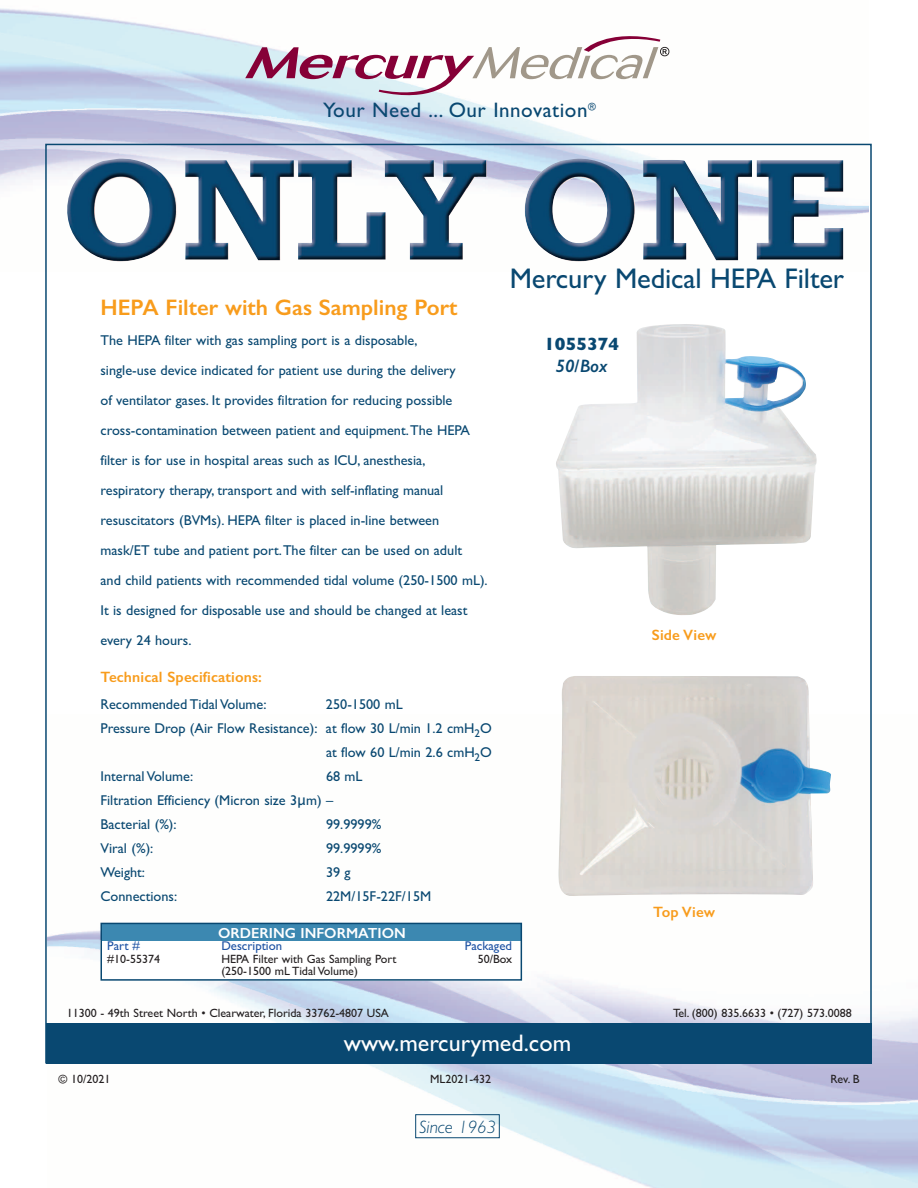
<style>
.page{position:relative;width:918px;height:1188px;background:#fff}
.page>*{position:absolute;margin:0;border:0;box-sizing:border-box;transform-origin:0 0}
.t1{font:28.5px "Gill Sans";letter-spacing:-.005em;color:#094871}
.t2{font:24px "Gill Sans";color:#fff}
.t3{font:600 22.5px "Gill Sans";color:#f89c1c}
.t4{font:21px "Gill Sans";letter-spacing:.025em;color:#094871}
.t5{font:italic 300 18px "Gill Sans";color:#094871}
.t6{font:700 18px "Gill Sans";color:#094871}
.t7{font:italic 600 18px "Gill Sans";color:#094871}
.t8{font:600 15px "Gill Sans";letter-spacing:.01em;color:#f89c1c}
.t9{font:600 14.7px "Gill Sans";color:#fff}
.t10{font:14.25px/30px "Gill Sans";color:#094871}
.t11{font:12.75px "Gill Sans";color:#1d52a3}
.t12{font:12px "Gill Sans";color:#231f20}
.s1{font-family:"Lucida Grande"}
</style>
<div class="page">
<img style="left:66px;top:158px;width:777px;height:104px">
<img style="left:48px;top:922px;width:870px;height:266px">
<svg style="left:245px;top:36px;width:424px;height:59px"></svg>
<div style="left:46px;top:1023px;width:825px;height:41px;background:#094871"></div>
<div style="left:416px;top:1114px;width:84px;height:24px;border:1px solid #094871"></div>
<div style="left:100px;top:940px;width:421px;height:40px;background:#fff"></div>
<div style="left:102px;top:924px;width:419px;height:16px;background:#3c88b1"></div>
<div style="left:100px;top:923px;width:422px;height:58px;border:2px solid #094871"></div>
<img style="left:556px;top:324px;width:261px;height:291px">
<img style="left:558px;top:676px;width:273px;height:220px">
<h3 class="t4" style="left:323px;top:103px;width:274px">Your Need ... Our Innovation<sup>®</sup></h3>
<h3 class="t3" style="left:100px;top:300px;width:359px">HEPA Filter with Gas Sampling Port</h3>
<p class="t10" style="left:100px;top:327px;width:389px">The HEPA filter with gas sampling port is a disposable,<br>single-use device indicated for patient use during the delivery<br>of ventilator gases. It provides filtration for reducing possible cross-contamination between patient and equipment. The HEPA filter is for use in hospital areas such as ICU, anesthesia, respiratory therapy, transport and with self-inflating manual resuscitators (BVMs). HEPA filter is placed in-line between mask/ET tube and patient port. The filter can be used on adult<br>and child patients with recommended tidal volume (250-1500 mL).<br>It is designed for disposable use and should be changed at least every 24 hours.</p>
<p class="t8" style="left:100px;top:672px;width:163px">Technical Specifications:</p>
<p class="t10" style="left:100px;top:691px;width:168px">Recommended Tidal Volume:</p>
<p class="t10" style="left:326px;top:691px;width:78px">250-1500 mL</p>
<p class="t10" style="left:100px;top:715px;width:393px">Pressure Drop (Air Flow Resistance): at flow 30 L/min 1.2 cmH<sub>2</sub>O</p>
<p class="t10" style="left:326px;top:739px;width:167px">at flow 60 L/min 2.6 cmH<sub>2</sub>O</p>
<p class="t10" style="left:100px;top:763px;width:94px">Internal Volume:</p>
<p class="t10" style="left:100px;top:766px;width:264px;line-height:24px;text-indent:226px">68 mL<br>Filtration Efficiency (Micron size 3<span class="s1">µ</span>m) –<br>Bacterial (%):</p>
<p class="t10" style="left:326px;top:811px;width:57px">99.9999%</p>
<p class="t10" style="left:101px;top:835px;width:54px">Viral (%):</p>
<p class="t10" style="left:326px;top:835px;width:57px">99.9999%</p>
<p class="t10" style="left:101px;top:859px;width:46px">Weight:</p>
<p class="t10" style="left:326px;top:859px;width:26px">39 g</p>
<p class="t10" style="left:101px;top:883px;width:78px">Connections:</p>
<p class="t10" style="left:326px;top:883px;width:107px">22M/15F-22F/15M</p>
<p class="t9" style="left:218px;top:928px;width:189px">ORDERING INFORMATION</p>
<h1 class="t1" style="left:510px;top:269px;width:336px">Mercury Medical HEPA Filter</h1>
<p class="t6" style="left:544px;top:338px;width:76px">1055374</p>
<p class="t7" style="left:556px;top:355px;width:53px">50/Box</p>
<p class="t8" style="left:652px;top:629px;width:66px">Side View</p>
<p class="t8" style="left:653px;top:907px;width:64px">Top View</p>
<p class="t11" style="left:107px;top:942px;width:34px">Part #</p>
<p class="t11" style="left:221px;top:942px;width:62px">Description</p>
<p class="t11" style="left:465px;top:942px;width:49px">Packaged</p>
<p class="t12" style="left:107px;top:954px;width:54px">#10-55374</p>
<p class="t12" style="left:221px;top:954px;width:177px">HEPA Filter with Gas Sampling Port</p>
<p class="t12" style="left:478px;top:954px;width:36px">50/Box</p>
<p class="t12" style="left:221px;top:967px;width:138px">(250-1500 mL Tidal Volume)</p>
<p class="t12" style="left:67px;top:1009px;width:324px">11300 - 49th Street North • Clearwater, Florida 33762-4807 USA</p>
<p class="t12" style="left:673px;top:1009px;width:180px">Tel. (800) 835.6633 • (727) 573.0088</p>
<h2 class="t2" style="left:344px;top:1034px;width:229px">www.mercurymed.com</h2>
<p class="t12" style="left:59px;top:1075px;width:53px">© 10/2021</p>
<p class="t12" style="left:430px;top:1075px;width:63px">ML2021-432</p>
<p class="t12" style="left:830px;top:1075px;width:31px">Rev. B</p>
<p class="t5" style="left:419px;top:1120px;width:78px">Since 1963</p>
</div>
